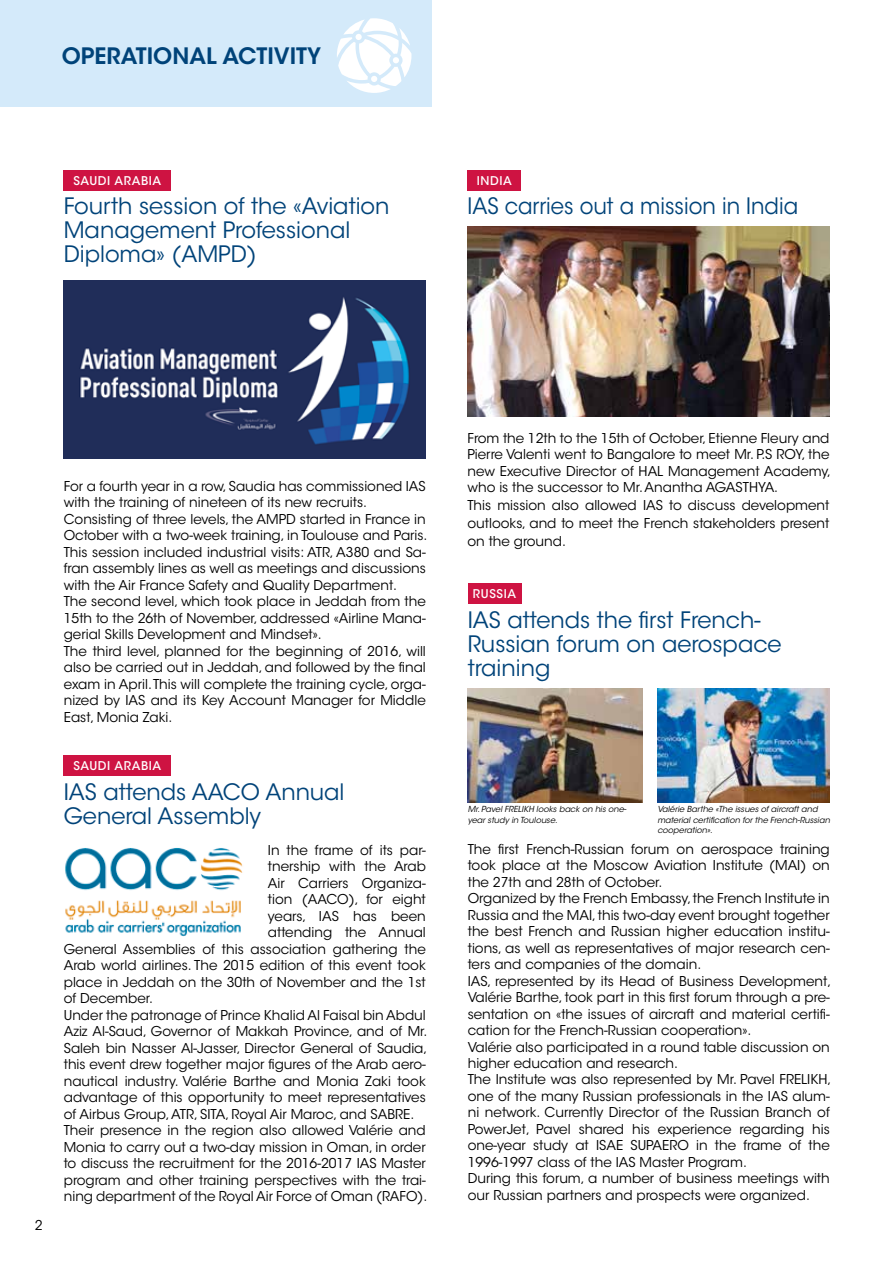
<style>
.page{position:relative;width:893px;height:1263px;background:#fff}
.page>*{position:absolute;margin:0;border:0;box-sizing:border-box;transform-origin:0 0}
.t1{font:22.5px/24px "ITC Avant Garde Std";color:#004379}
.t2{font:22.5px "ITC Avant Garde Std";color:#004379;scale:.94 1}
.t3{font:600 22.5px "ITC Avant Garde Std";color:#004379}
.t4{font:13.5px/16.5px "ITC Avant Garde Std";color:#000}
.t5{font:500 12px "ITC Avant Garde Std";letter-spacing:.05em;color:#fff}
.t6{font:italic 8.25px/10.5px "ITC Avant Garde Std";color:#000}
</style>
<div class="page">
<div style="left:0;top:0;width:431px;height:106px;background:#d4eafa"></div>
<div style="left:64px;top:170px;width:107px;height:20px;background:#ce1342"></div>
<div style="left:468px;top:584px;width:53px;height:20px;background:#ce1342"></div>
<div style="left:467px;top:170px;width:54px;height:20px;background:#ce1342"></div>
<div style="left:64px;top:756px;width:107px;height:20px;background:#ce1342"></div>
<img style="left:64px;top:281px;width:362px;height:178px">
<img style="left:468px;top:689px;width:175px;height:114px">
<img style="left:657px;top:689px;width:173px;height:114px">
<img style="left:467px;top:226px;width:363px;height:190px">
<img style="left:65px;top:847px;width:178px;height:89px">
<svg style="left:337px;top:18px;width:74px;height:75px"></svg>
<h1 class="t3" style="left:62px;top:41px;width:261px">OPERATIONAL ACTIVITY</h1>
<p class="t5" style="left:73px;top:173px;width:89px">SAUDI ARABIA</p>
<h1 class="t1" style="left:64px;top:194px;width:327px">Fourth session of the «Aviation<br>Management Professional<br>Diploma» (AMPD)</h1>
<p class="t5" style="left:477px;top:173px;width:37px">INDIA</p>
<h1 class="t2" style="left:467px;top:192px;width:353px">IAS carries out a mission in India</h1>
<p class="t4" style="left:35px;top:1217px;width:9px">2</p>
<p class="t4" style="left:64px;top:478px;width:365px">For a fourth year in a row, Saudia has commissioned IAS with the training of nineteen of its new recruits.<br>Consisting of three levels, the AMPD started in France in October with a two-week training, in Toulouse and Paris.<br>This session included industrial visits: ATR, A380 and Sa&shy;fran assembly lines as well as meetings and discussions with the Air France Safety and Quality Department.<br>The second level, which took place in Jeddah from the 15th to the 26th of November, addressed «Airline Mana&shy;gerial Skills Development and Mindset».<br>The third level, planned for the beginning of 2016, will also be carried out in Jeddah, and followed by the final exam in April. This will complete the training cycle, orga&shy;nized by IAS and its Key Account Manager for Middle East, Monia Zaki.</p>
<p class="t5" style="left:73px;top:758px;width:89px">SAUDI ARABIA</p>
<h1 class="t1" style="left:64px;top:780px;width:282px">IAS attends AACO Annual<br>General Assembly</h1>
<p class="t4" style="left:268px;top:842px;width:159px">In the frame of its par-</p>
<p class="t4" style="left:268px;top:858px;width:159px">tnership with the Arab</p>
<p class="t4" style="left:268px;top:875px;width:159px">Air Carriers Organiza-</p>
<p class="t4" style="left:268px;top:891px;width:159px">tion (AACO), for eight</p>
<p class="t4" style="left:268px;top:908px;width:159px">years, IAS has been</p>
<p class="t4" style="left:268px;top:924px;width:159px">attending the Annual</p>
<p class="t4" style="left:64px;top:941px;width:364px">General Assemblies of this association gathering the</p>
<p class="t4" style="left:64px;top:957px;width:364px">Arab world airlines. The 2015 edition of this event took</p>
<p class="t4" style="left:64px;top:974px;width:364px">place in Jeddah on the 30th of November and the 1st</p>
<p class="t4" style="left:64px;top:990px;width:91px">of December.</p>
<p class="t4" style="left:64px;top:1007px;width:364px">Under the patronage of Prince Khalid Al Faisal bin Abdul</p>
<p class="t4" style="left:64px;top:1023px;width:365px">Aziz Al-Saud, Governor of Makkah Province, and of Mr.</p>
<p class="t4" style="left:64px;top:1040px;width:365px">Saleh bin Nasser Al-Jasser, Director General of Saudia,</p>
<p class="t4" style="left:64px;top:1056px;width:364px">this event drew together major figures of the Arab aero-</p>
<p class="t4" style="left:64px;top:1073px;width:364px">nautical industry. Valérie Barthe and Monia Zaki took</p>
<p class="t4" style="left:64px;top:1089px;width:364px">advantage of this opportunity to meet representatives</p>
<p class="t4" style="left:64px;top:1106px;width:352px">of Airbus Group, ATR, SITA, Royal Air Maroc, and SABRE.</p>
<p class="t4" style="left:64px;top:1122px;width:364px">Their presence in the region also allowed Valérie and</p>
<p class="t4" style="left:64px;top:1139px;width:364px">Monia to carry out a two-day mission in Oman, in order</p>
<p class="t4" style="left:64px;top:1155px;width:364px">to discuss the recruitment for the 2016-2017 IAS Master</p>
<p class="t4" style="left:64px;top:1172px;width:364px">program and other training perspectives with the trai-</p>
<p class="t4" style="left:64px;top:1188px;width:365px">ning department of the Royal Air Force of Oman (RAFO).</p>
<p class="t4" style="left:467px;top:430px;width:365px">From the 12th to the 15th of October, Etienne Fleury and Pierre Valenti went to Bangalore to meet Mr. P.S ROY, the new Executive Director of HAL Management Academy, who is the successor to Mr. Anantha AGASTHYA.</p>
<p class="t4" style="left:467px;top:497px;width:364px;line-height:18px;text-align:justify">This mission also allowed IAS to discuss development outlooks, and to meet the French stakeholders present on the ground.</p>
<p class="t5" style="left:473px;top:586px;width:45px">RUSSIA</p>
<h1 class="t1" style="left:468px;top:608px;width:315px">IAS attends the first French-<br>Russian forum on aerospace training</h1>
<p class="t6" style="left:468px;top:804px;width:160px">Mr. Pavel FRELIKH looks back on his one&shy;year study in Toulouse.</p>
<p class="t6" style="left:657px;top:804px;width:174px">Valérie Barthe «The issues of aircraft and material certification for the French-Russian cooperation».</p>
<p class="t4" style="left:468px;top:840px;width:365px">The first French-Russian forum on aerospace training took place at the Moscow Aviation Institute (MAI) on the 27th and 28th of October.<br>Organized by the French Embassy, the French Institute in Russia and the MAI, this two-day event brought together the best French and Russian higher education institu&shy;tions, as well as representatives of major research cen&shy;ters and companies of the domain.<br>IAS, represented by its Head of Business Development, Valérie Barthe, took part in this first forum through a pre&shy;sentation on «the issues of aircraft and material certifi&shy;cation for the French-Russian cooperation».<br>Valérie also participated in a round table discussion on higher education and research.<br>The Institute was also represented by Mr. Pavel FRELIKH, one of the many Russian professionals in the IAS alum&shy;ni network. Currently Director of the Russian Branch of PowerJet, Pavel shared his experience regarding his one-year study at ISAE SUPAERO in the frame of the 1996-1997 class of the IAS Master Program.<br>During this forum, a number of business meetings with our Russian partners and prospects were organized.</p>
</div>
